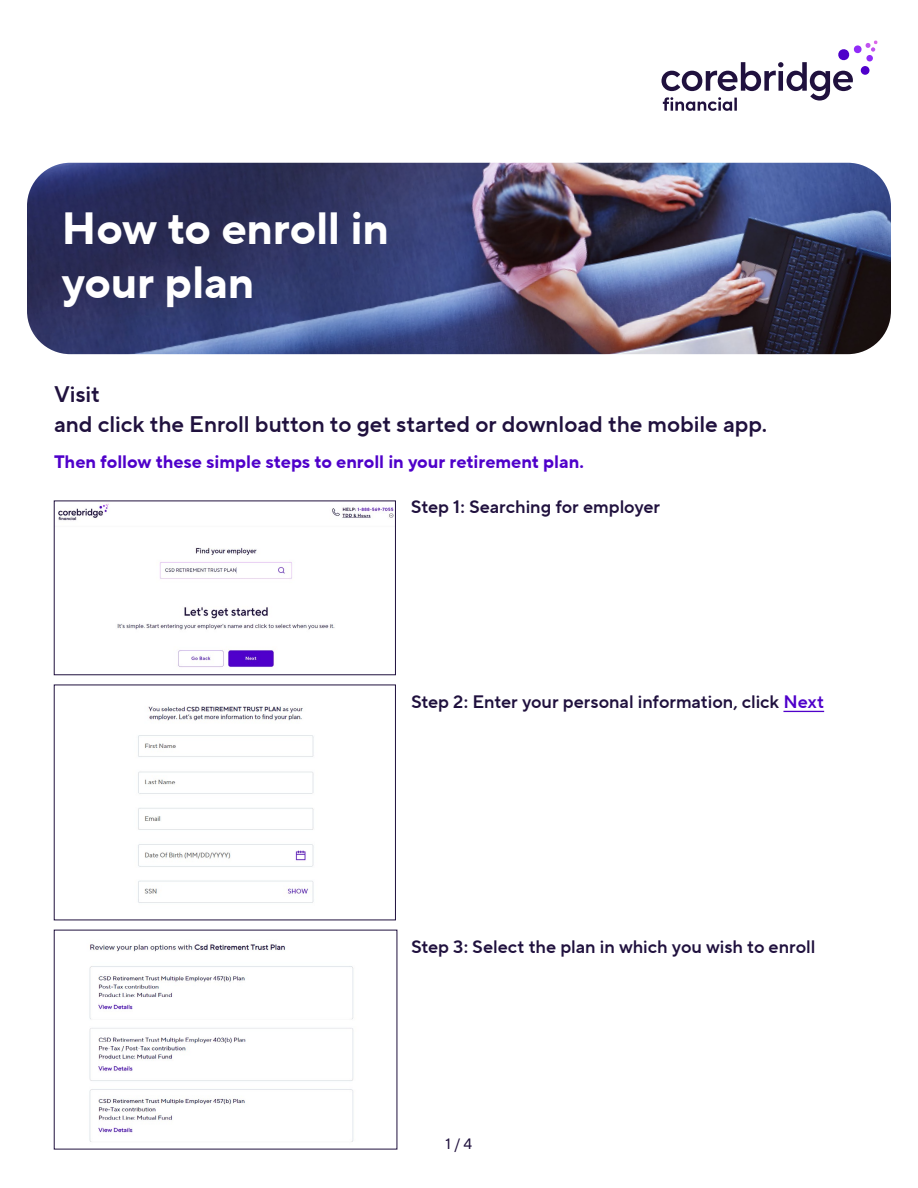
<style>
.page{position:relative;width:918px;height:1188px;background:#fff}
.page>*{position:absolute;margin:0;border:0;box-sizing:border-box;transform-origin:0 0}
.t1{font:700 45px/54px "TT Norms Pro";letter-spacing:-.01em;color:#fff}
.t2{font:22.5px/30px "TT Norms Pro Dm Bd";letter-spacing:-.005em;color:#20113e}
.t3{font:18px "TT Norms Pro Dm Bd";letter-spacing:-.005em;color:#20113e}
.t4{font:700 18px "TT Norms Pro";color:#4f00ca}
.t5{font:15px "TT Norms Pro";color:#20113e}
.s1{color:#4f00ca}
</style>
<div class="page">
<svg style="left:662px;top:40px;width:216px;height:71px"></svg>
<div style="left:861px;top:66px;width:9px;height:9px;background:#4f00ca;border-radius:50%"></div>
<img style="left:27px;top:163px;width:864px;height:191px">
<hr style="left:783px;top:711px;width:41px;height:1px;background:#4f00ca">
<img style="left:58px;top:503px;width:336px;height:164px">
<img style="left:138px;top:706px;width:176px;height:197px">
<img style="left:89px;top:944px;width:265px;height:198px">
<h1 class="t1" style="left:62px;top:201px;width:329px">How to enroll in your plan</h1>
<p class="t2" style="left:54px;top:379px;width:715px">Visit<br>and click the Enroll button to get started or download the mobile app.</p>
<p class="t4" style="left:54px;top:449px;width:532px">Then follow these simple steps to enroll in your retirement plan.</p>
<p class="t3" style="left:411px;top:494px;width:251px">Step 1: Searching for employer</p>
<p class="t3" style="left:411px;top:689px;width:415px">Step 2: Enter your personal information, click <span class="s1">Next</span></p>
<p class="t3" style="left:411px;top:934px;width:406px">Step 3: Select the plan in which you wish to enroll</p>
<p class="t5" style="left:446px;top:1133px;width:28px">1 / 4</p>
</div>
